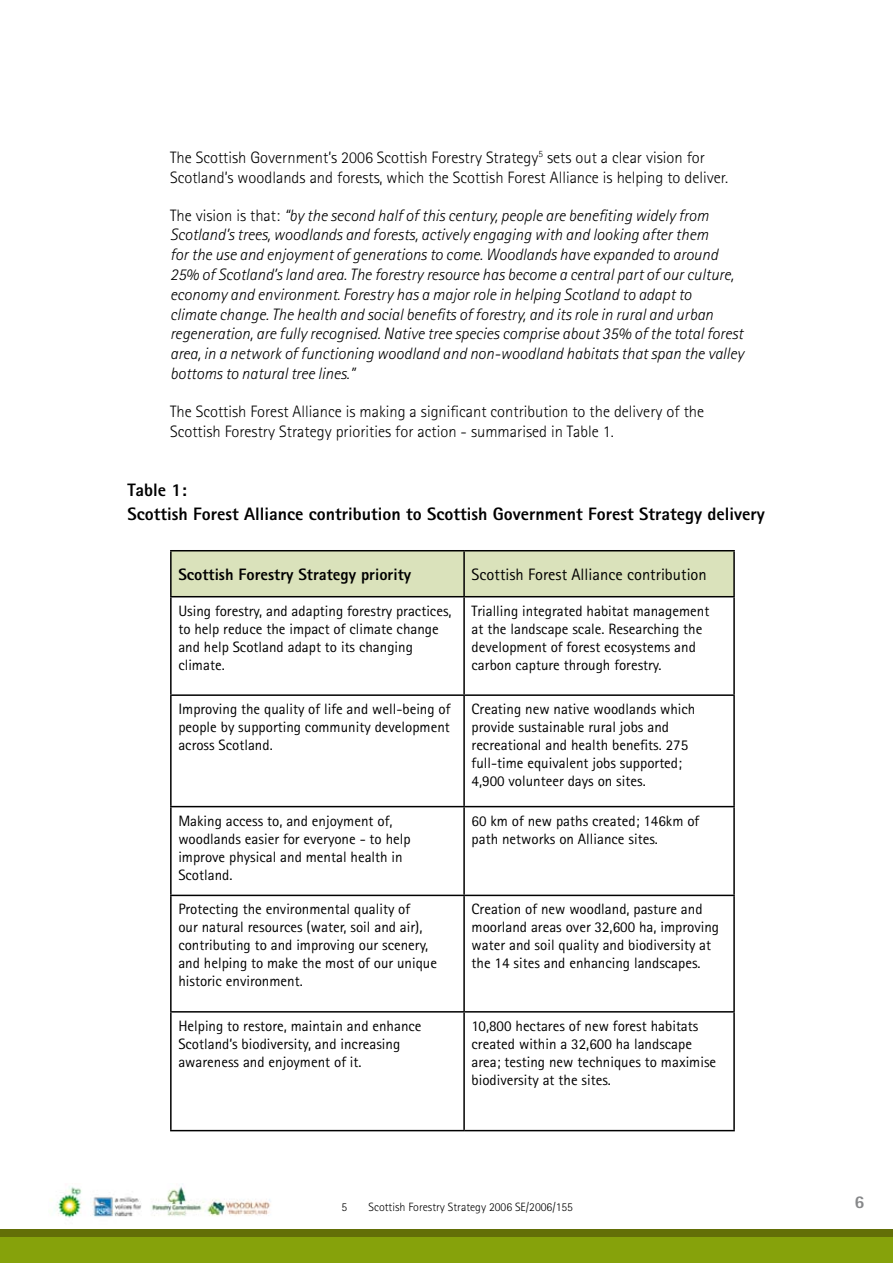
<style>
.page{position:relative;width:893px;height:1263px;background:#fff}
.page>*{position:absolute;margin:0;border:0;box-sizing:border-box;transform-origin:0 0}
.t1{font:800 18px/24px "Rotis Sans Serif";color:#000}
.t2{font:800 18px "Rotis Sans Serif";color:#87888a}
.t3{font:italic 300 16.5px/19.8px "Rotis Sans Serif";color:#000}
.t4{font:300 16.5px/19.8px "Rotis Sans Serif";color:#000}
.t5{font:16.5px "Rotis Sans Serif";color:#000}
.t6{font:800 16.5px "Rotis Sans Serif";color:#000}
.t7{font:15px/18px "Rotis Sans Serif";color:#000}
.t8{font:300 12px "Rotis Sans Serif";color:#000}
.s1{font-style:normal}
</style>
<div class="page">
<div style="left:0;top:1231px;width:892px;height:32px;background:#86a20b"></div>
<div style="left:0;top:1229px;width:892px;height:7px;background:#636f07"></div>
<img style="left:50px;top:1183px;width:221px;height:35px">
<div style="left:172px;top:551px;width:561px;height:45px;background:#dae2bb"></div>
<svg style="left:172px;top:597px;width:561px;height:533px"></svg>
<hr style="left:170px;top:550px;width:294px;height:1px;background:#000">
<hr style="left:464px;top:550px;width:271px;height:1px;background:#000">
<hr style="left:170px;top:596px;width:294px;height:1px;background:#000">
<hr style="left:464px;top:596px;width:271px;height:1px;background:#000">
<hr style="left:170px;top:694px;width:294px;height:2px;background:#000">
<hr style="left:464px;top:694px;width:271px;height:2px;background:#000">
<hr style="left:170px;top:806px;width:294px;height:1px;background:#000">
<hr style="left:464px;top:806px;width:271px;height:1px;background:#000">
<hr style="left:170px;top:895px;width:294px;height:1px;background:#000">
<hr style="left:464px;top:895px;width:271px;height:1px;background:#000">
<hr style="left:170px;top:1011px;width:294px;height:1px;background:#000">
<hr style="left:464px;top:1011px;width:271px;height:1px;background:#000">
<hr style="left:170px;top:1130px;width:294px;height:1px;background:#000">
<hr style="left:464px;top:1130px;width:271px;height:1px;background:#000">
<hr style="left:170px;top:551px;width:2px;height:45px;background:#000">
<hr style="left:170px;top:597px;width:2px;height:97px;background:#000">
<hr style="left:170px;top:696px;width:2px;height:110px;background:#000">
<hr style="left:170px;top:807px;width:2px;height:88px;background:#000">
<hr style="left:170px;top:896px;width:2px;height:115px;background:#000">
<hr style="left:170px;top:1012px;width:2px;height:118px;background:#000">
<hr style="left:463px;top:551px;width:2px;height:45px;background:#000">
<hr style="left:733px;top:551px;width:2px;height:45px;background:#000">
<hr style="left:463px;top:597px;width:2px;height:97px;background:#000">
<hr style="left:733px;top:597px;width:2px;height:97px;background:#000">
<hr style="left:463px;top:696px;width:2px;height:110px;background:#000">
<hr style="left:733px;top:696px;width:2px;height:110px;background:#000">
<hr style="left:463px;top:807px;width:2px;height:88px;background:#000">
<hr style="left:733px;top:807px;width:2px;height:88px;background:#000">
<hr style="left:463px;top:896px;width:2px;height:115px;background:#000">
<hr style="left:733px;top:896px;width:2px;height:115px;background:#000">
<hr style="left:463px;top:1012px;width:2px;height:118px;background:#000">
<hr style="left:733px;top:1012px;width:2px;height:118px;background:#000">
<p class="t4" style="left:170px;top:147px;width:560px">The Scottish Government’s 2006 Scottish Forestry Strategy<sup>5</sup> sets out a clear vision for<br>Scotland’s woodlands and forests, which the Scottish Forest Alliance is helping to deliver.</p>
<p class="t3" style="left:170px;top:205px;width:575px"><span class="s1">The vision is that:</span> “by the second half of this century, people are benefiting widely from Scotland’s trees, woodlands and forests, actively engaging with and looking after them<br>for the use and enjoyment of generations to come. Woodlands have expanded to around 25% of Scotland’s land area. The forestry resource has become a central part of our culture, economy and environment. Forestry has a major role in helping Scotland to adapt to<br>climate change. The health and social benefits of forestry, and its role in rural and urban regeneration, are fully recognised. Native tree species comprise about 35% of the total forest area, in a network of functioning woodland and non-woodland habitats that span the valley bottoms to natural tree lines.”</p>
<p class="t4" style="left:170px;top:401px;width:536px">The Scottish Forest Alliance is making a significant contribution to the delivery of the<br>Scottish Forestry Strategy priorities for action - summarised in Table 1.</p>
<p class="t1" style="left:128px;top:477px;width:639px">Table 1:<br>Scottish Forest Alliance contribution to Scottish Government Forest Strategy delivery</p>
<p class="t6" style="left:178px;top:564px;width:234px">Scottish Forestry Strategy priority</p>
<p class="t5" style="left:472px;top:565px;width:237px">Scottish Forest Alliance contribution</p>
<p class="t7" style="left:178px;top:601px;width:275px">Using forestry, and adapting forestry practices, to help reduce the impact of climate change and help Scotland adapt to its changing climate.</p>
<p class="t7" style="left:472px;top:601px;width:239px">Trialling integrated habitat management at the landscape scale. Researching the development of forest ecosystems and carbon capture through forestry.</p>
<p class="t7" style="left:178px;top:700px;width:274px;text-align:justify">Improving the quality of life and well-being of people by supporting community development across Scotland.</p>
<p class="t7" style="left:472px;top:700px;width:225px">Creating new native woodlands which provide sustainable rural jobs and recreational and health benefits. 275 full-time equivalent jobs supported; 4,900 volunteer days on sites.</p>
<p class="t7" style="left:178px;top:811px;width:234px">Making access to, and enjoyment of, woodlands easier for everyone - to help improve physical and mental health in<br>Scotland.</p>
<p class="t7" style="left:472px;top:811px;width:229px">60 km of new paths created; 146km of path networks on Alliance sites.</p>
<p class="t7" style="left:178px;top:900px;width:260px">Protecting the environmental quality of<br>our natural resources (water, soil and air), contributing to and improving our scenery, and helping to make the most of our unique historic environment.</p>
<p class="t7" style="left:472px;top:900px;width:249px">Creation of new woodland, pasture and moorland areas over 32,600 ha, improving water and soil quality and biodiversity at the 14 sites and enhancing landscapes.</p>
<p class="t7" style="left:178px;top:1016px;width:245px">Helping to restore, maintain and enhance<br>Scotland’s biodiversity, and increasing awareness and enjoyment of it.</p>
<p class="t7" style="left:472px;top:1016px;width:246px">10,800 hectares of new forest habitats created within a 32,600 ha landscape area; testing new techniques to maximise biodiversity at the sites.</p>
<p class="t8" style="left:342px;top:1200px;width:7px">5</p>
<p class="t8" style="left:369px;top:1200px;width:206px">Scottish Forestry Strategy 2006 SE/2006/155</p>
<p class="t2" style="left:855px;top:1190px;width:12px">6</p>
</div>
